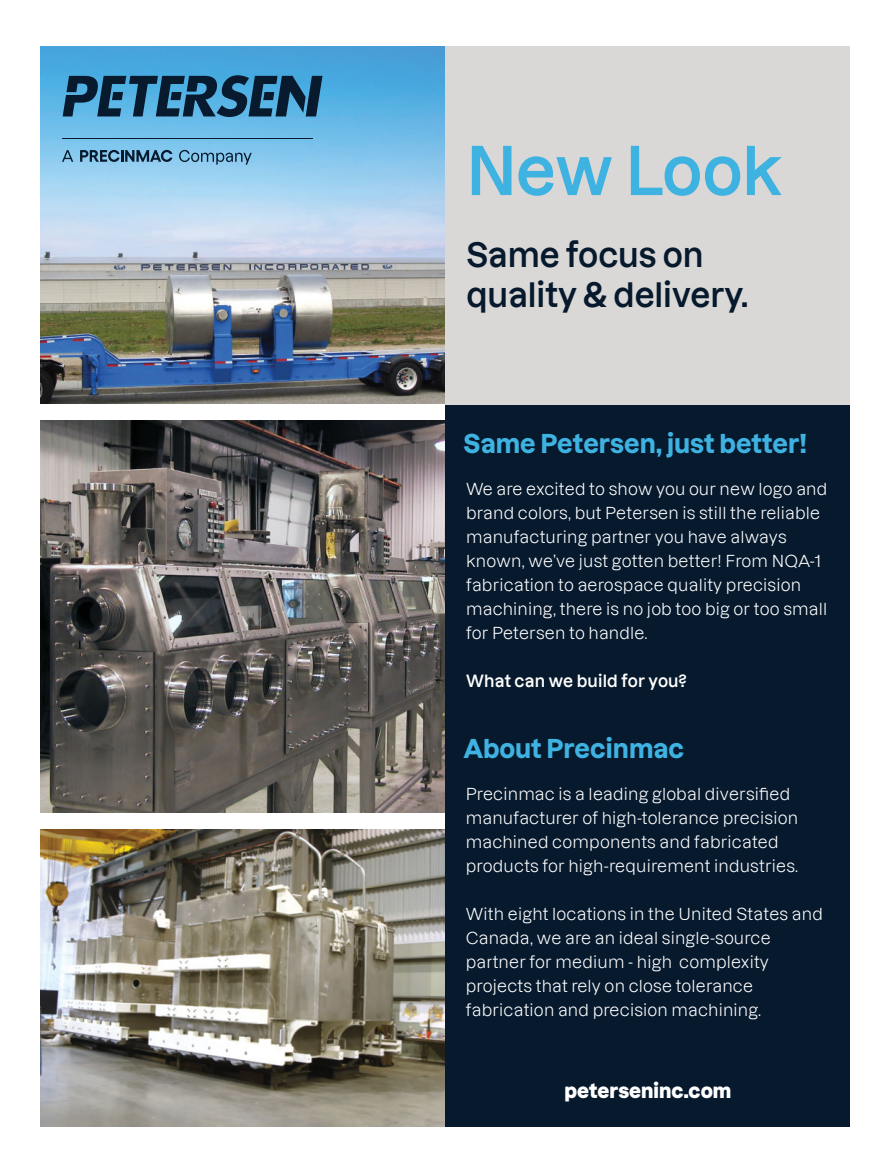
<style>
.page{position:relative;width:891px;height:1175px;background:#fff}
.page>*{position:absolute;margin:0;border:0;box-sizing:border-box;transform-origin:0 0}
.t1{font:600 65.85px "Dazzed";letter-spacing:-.01em;color:#3eb2e1}
.t2{font:600 32.85px/39.5px "Dazzed";color:#06192d}
.t3{font:700 25.5px "Dazzed";color:#3eb2e1}
.t4{font:800 19.5px "Dazzed";color:#fff}
.t5{font:16.5px/24px "Dazzed";letter-spacing:.01em;color:#fff}
.t6{font:600 16.5px "Dazzed";letter-spacing:.01em;color:#fff}
</style>
<div class="page">
<img style="left:40px;top:46px;width:406px;height:359px">
<img style="left:40px;top:420px;width:406px;height:393px">
<img style="left:40px;top:829px;width:406px;height:297px">
<div style="left:446px;top:46px;width:404px;height:1080px;background:#06192d"></div>
<hr style="left:62px;top:138px;width:251px;height:1px;background:#071a2e">
<svg style="left:80px;top:150px;width:92px;height:12px"></svg>
<svg style="left:62px;top:150px;width:11px;height:12px"></svg>
<svg style="left:179px;top:150px;width:73px;height:15px"></svg>
<svg style="left:63px;top:75px;width:259px;height:42px;background:#295e7f"></svg>
<div style="left:446px;top:46px;width:404px;height:359px;background:#dad8d6"></div>
<p class="t1" style="left:466px;top:117px;width:317px">New Look</p>
<p class="t2" style="left:466px;top:231px;width:283px">Same focus on quality &amp; delivery.</p>
<p class="t3" style="left:464px;top:422px;width:345px">Same Petersen, just better!</p>
<p class="t5" style="left:466px;top:474px;width:363px">We are excited to show you our new logo and brand colors, but Petersen is still the reliable manufacturing partner you have always known, we’ve just gotten better! From NQA-1 fabrication to aerospace quality precision machining, there is no job too big or too small for Petersen to handle.</p>
<p class="t6" style="left:466px;top:667px;width:222px">What can we build for you?</p>
<p class="t3" style="left:464px;top:727px;width:222px">About Precinmac</p>
<p class="t5" style="left:466px;top:780px;width:334px">Precinmac is a leading global diversified manufacturer of high-tolerance precision machined components and fabricated products for high-requirement industries.</p>
<p class="t5" style="left:466px;top:900px;width:359px">With eight locations in the United States and Canada, we are an ideal single-source partner for medium - high complexity projects that rely on close tolerance fabrication and precision machining.</p>
<p class="t4" style="left:565px;top:1074px;width:168px">peterseninc.com</p>
</div>
